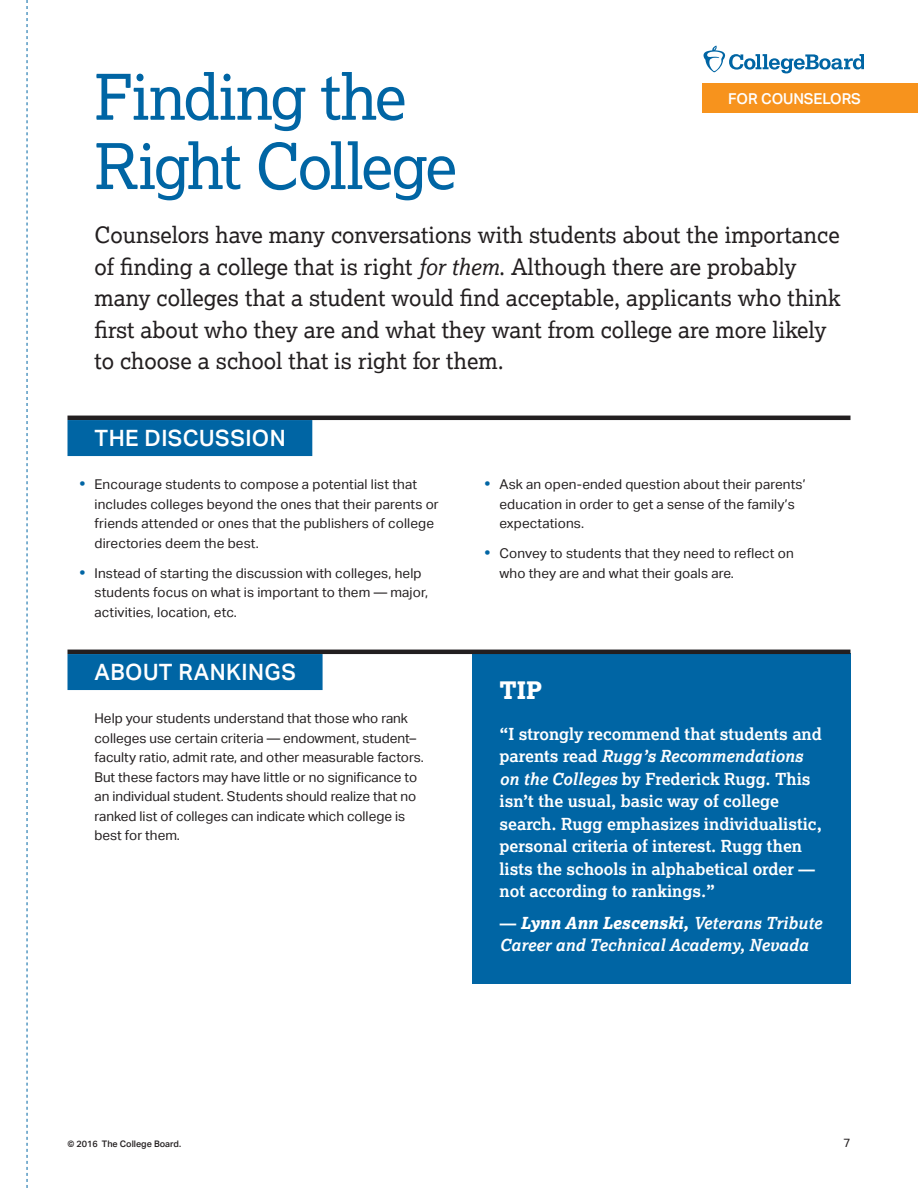
<style>
.page{position:relative;width:918px;height:1188px;background:#fff}
.page>*{position:absolute;margin:0;border:0;box-sizing:border-box;transform-origin:0 0}
.t1{font:63px/69.3px "Lexia";letter-spacing:-.04em;color:#0065a4}
.t2{font:800 24px "Lexia";color:#fff}
.t3{font:22.5px/31.5px "Lexia";color:#231f20}
.t4{font:500 22.5px "Aktiv Grotesk";letter-spacing:.02em;color:#fff}
.t5{font:700 16.5px/22.5px "Lexia";color:#fff}
.t6{font:italic 700 16.5px/22.5px "Lexia";color:#fff}
.t7{font:500 15px "Aktiv Grotesk";letter-spacing:-.01em;color:#fff}
.t8{font:13.5px/19.5px "Aktiv Grotesk";letter-spacing:.01em;color:#231f20}
.t9{font:12px "Aktiv Grotesk";color:#231f20}
.t10{font:500 9px "Aktiv Grotesk";color:#231f20}
.s1{font-style:italic}
.s2{font-weight:700;font-size:15px;color:#0065a4}
.s3{font-style:normal}
.s4{font-weight:800}
</style>
<div class="page">
<svg style="left:27px;top:0;width:1px;height:1188px"></svg>
<div style="left:473px;top:654px;width:378px;height:330px;background:#0065a4"></div>
<hr style="left:68px;top:650px;width:782px;height:4px;background:#231f20">
<hr style="left:68px;top:416px;width:782px;height:4px;background:#231f20">
<div style="left:702px;top:83px;width:216px;height:30px;background:#f7931d"></div>
<div style="left:68px;top:420px;width:244px;height:36px;background:#0065a4"></div>
<div style="left:68px;top:654px;width:255px;height:36px;background:#0065a4"></div>
<svg style="left:704px;top:46px;width:160px;height:27px"></svg>
<h2 class="t1" style="left:94px;top:61px;width:364px">Finding the<br>Right College</h2>
<p class="t7" style="left:728px;top:90px;width:134px">FOR COUNSELORS</p>
<p class="t3" style="left:94px;top:219px;width:748px">Counselors have many conversations with students about the importance of finding a college that is right <span class="s1">for them</span>. Although there are probably many colleges that a student would find acceptable, applicants who think first about who they are and what they want from college are more likely to choose a school that is right for them.</p>
<h3 class="t4" style="left:94px;top:425px;width:193px">THE DISCUSSION</h3>
<p class="t8" style="left:79px;top:475px;width:339px"><span class="s2">•</span> Encourage students to compose a potential list that</p>
<p class="t8" style="left:484px;top:475px;width:323px"><span class="s2">•</span> Ask an open-ended question about their parents’</p>
<p class="t8" style="left:94px;top:494px;width:346px">includes colleges beyond the ones that their parents or</p>
<p class="t8" style="left:500px;top:494px;width:297px">education in order to get a sense of the family’s</p>
<p class="t8" style="left:94px;top:514px;width:341px">friends attended or ones that the publishers of college</p>
<p class="t8" style="left:500px;top:514px;width:86px">expectations.</p>
<p class="t8" style="left:94px;top:533px;width:166px">directories deem the best.</p>
<p class="t8" style="left:484px;top:544px;width:311px"><span class="s2">•</span> Convey to students that they need to reflect on</p>
<p class="t8" style="left:79px;top:563px;width:344px"><span class="s2">•</span> Instead of starting the discussion with colleges, help</p>
<p class="t8" style="left:500px;top:563px;width:236px">who they are and what their goals are.</p>
<p class="t8" style="left:94px;top:583px;width:335px">students focus on what is important to them — major, activities, location, etc.</p>
<h3 class="t4" style="left:94px;top:659px;width:203px">ABOUT RANKINGS</h3>
<p class="t8" style="left:94px;top:709px;width:331px">Help your students understand that those who rank colleges use certain criteria — endowment, student– faculty ratio, admit rate, and other measurable factors.<br>But these factors may have little or no significance to an individual student. Students should realize that no ranked list of colleges can indicate which college is best for them.</p>
<p class="t10" style="left:68px;top:1138px;width:115px">© 2016 The College Board.</p>
<h3 class="t2" style="left:500px;top:675px;width:44px">TIP</h3>
<p class="t5" style="left:500px;top:722px;width:324px">“I strongly recommend that students and parents read <span class="s1">Rugg’s Recommendations on the Colleges</span> by Frederick Rugg. This isn’t the usual, basic way of college search. Rugg emphasizes individualistic, personal criteria of interest. Rugg then lists the schools in alphabetical order — not according to rankings.”</p>
<p class="t6" style="left:500px;top:911px;width:324px"><span class="s3">—</span> <span class="s4">Lynn Ann Lescenski,</span> Veterans Tribute<br>Career and Technical Academy, Nevada</p>
<p class="t9" style="left:843px;top:1136px;width:9px">7</p>
</div>
